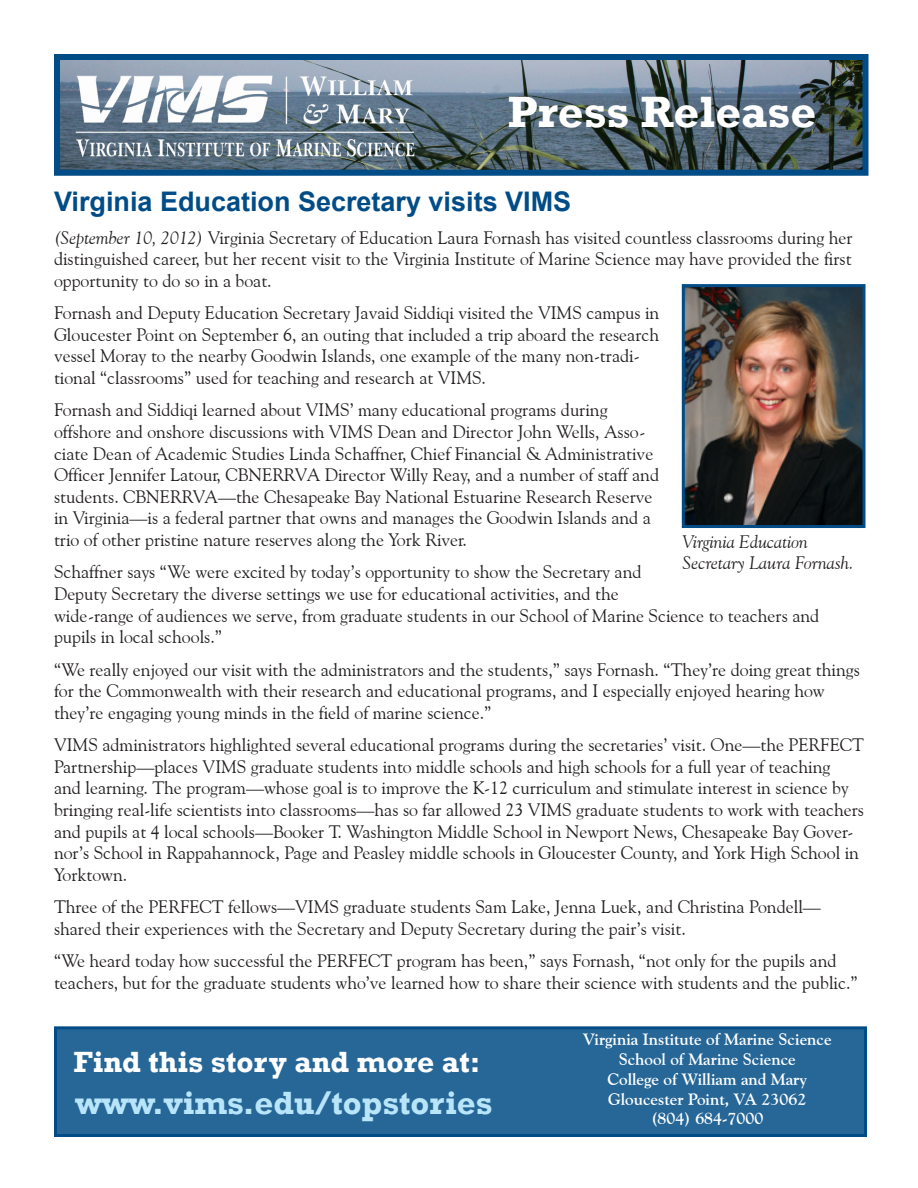
<style>
.page{position:relative;width:918px;height:1188px;background:#fff}
.page>*{position:absolute;margin:0;border:0;box-sizing:border-box;transform-origin:0 0}
.Press_Release_Headin{font:700 45px "Rockwell";color:#fff}
.Headline_-_Articles{font:700 33px "Rockwell";color:#b9e5fa}
.Headline_-_Articles-2{font:700 30px "Rockwell";color:#fff}
.Headline_-_Articles-3{font:700 27px "Arial";color:#004c86}
.Body_Text{font:18px/21.6px "Goudy Old Style BT";color:#231f20}
.Cutline{font:italic 18px/21.6px "Goudy Old Style BT";color:#231f20}
.Headline_-_Articles-4{font:700 16.5px "Goudy Old Style BT";color:#fff}
.s1{font-style:italic}
</style>
<div class="page">
<div style="left:56px;top:1028px;width:810px;height:108px;background:#266798"></div>
<div style="left:54px;top:1026px;width:813px;height:111px;border:3px solid #004c86"></div>
<img style="left:61px;top:61px;width:800px;height:108px">
<div style="left:54px;top:54px;width:814px;height:122px;border:6px solid #004c86"></div>
<img style="left:69px;top:70px;width:351px;height:94px">
<img style="left:686px;top:288px;width:176px;height:236px">
<div style="left:682px;top:284px;width:184px;height:244px;border:3px solid #004c86"></div>
<p class="Press_Release_Headin" style="left:508px;top:84px;width:310px">Press Release</p>
<p class="Headline_-_Articles-3" style="left:54px;top:184px;width:519px">Virginia Education Secretary visits VIMS</p>
<p class="Body_Text" style="left:54px;top:226px;width:800px;text-align:justify"><span class="s1">(September 10, 2012)</span> Virginia Secretary of Education Laura Fornash has visited countless classrooms during her distinguished career, but her recent visit to the Virginia Institute of Marine Science may have provided the first opportunity to do so in a boat.</p>
<p class="Body_Text" style="left:54px;top:302px;width:607px">Fornash and Deputy Education Secretary Javaid Siddiqi visited the VIMS campus in Gloucester Point on September 6, an outing that included a trip aboard the research vessel Moray to the nearby Goodwin Islands, one example of the many non-tradi&shy;tional “classrooms” used for teaching and research at VIMS.</p>
<p class="Body_Text" style="left:54px;top:399px;width:607px">Fornash and Siddiqi learned about VIMS’ many educational programs during offshore and onshore discussions with VIMS Dean and Director John Wells, Asso&shy;ciate Dean of Academic Studies Linda Schaffner, Chief Financial &amp; Administrative Officer Jennifer Latour, CBNERRVA Director Willy Reay, and a number of staff and students. CBNERRVA—the Chesapeake Bay National Estuarine Research Reserve in Virginia—is a federal partner that owns and manages the Goodwin Islands and a trio of other pristine nature reserves along the York River.</p>
<p class="Body_Text" style="left:54px;top:561px;width:767px">Schaffner says “We were excited by today’s opportunity to show the Secretary and<br>Deputy Secretary the diverse settings we use for educational activities, and the<br>wide-range of audiences we serve, from graduate students in our School of Marine Science to teachers and pupils in local schools.”</p>
<p class="Body_Text" style="left:54px;top:658px;width:807px">“We really enjoyed our visit with the administrators and the students,” says Fornash. “They’re doing great things for the Commonwealth with their research and educational programs, and I especially enjoyed hearing how they’re engaging young minds in the field of marine science.”</p>
<p class="Body_Text" style="left:54px;top:734px;width:812px">VIMS administrators highlighted several educational programs during the secretaries’ visit. One—the PERFECT Partnership—places VIMS graduate students into middle schools and high schools for a full year of teaching<br>and learning. The program—whose goal is to improve the K-12 curriculum and stimulate interest in science by bringing real-life scientists into classrooms—has so far allowed 23 VIMS graduate students to work with teachers and pupils at 4 local schools—Booker T. Washington Middle School in Newport News, Chesapeake Bay Gover&shy;nor’s School in Rappahannock, Page and Peasley middle schools in Gloucester County, and York High School in Yorktown.</p>
<p class="Body_Text" style="left:54px;top:896px;width:768px">Three of the PERFECT fellows—VIMS graduate students Sam Lake, Jenna Luek, and Christina Pondell— shared their experiences with the Secretary and Deputy Secretary during the pair’s visit.</p>
<p class="Body_Text" style="left:54px;top:950px;width:805px">“We heard today how successful the PERFECT program has been,” says Fornash, “not only for the pupils and teachers, but for the graduate students who’ve learned how to share their science with students and the public.”</p>
<p class="Cutline" style="left:683px;top:530px;width:173px">Virginia Education<br>Secretary Laura Fornash.</p>
<p class="Headline_-_Articles-2" style="left:74px;top:1043px;width:408px">Find this story and more at:</p>
<p class="Headline_-_Articles" style="left:75px;top:1083px;width:419px">www.vims.edu/topstories</p>
<p class="Headline_-_Articles-4" style="left:583px;top:1029px;width:250px">Virginia Institute of Marine Science</p>
<p class="Headline_-_Articles-4" style="left:619px;top:1049px;width:179px">School of Marine Science</p>
<p class="Headline_-_Articles-4" style="left:607px;top:1069px;width:201px">College of William and Mary</p>
<p class="Headline_-_Articles-4" style="left:608px;top:1089px;width:200px">Gloucester Point, VA 23062</p>
<p class="Headline_-_Articles-4" style="left:651px;top:1108px;width:114px">(804) 684-7000</p>
</div>
